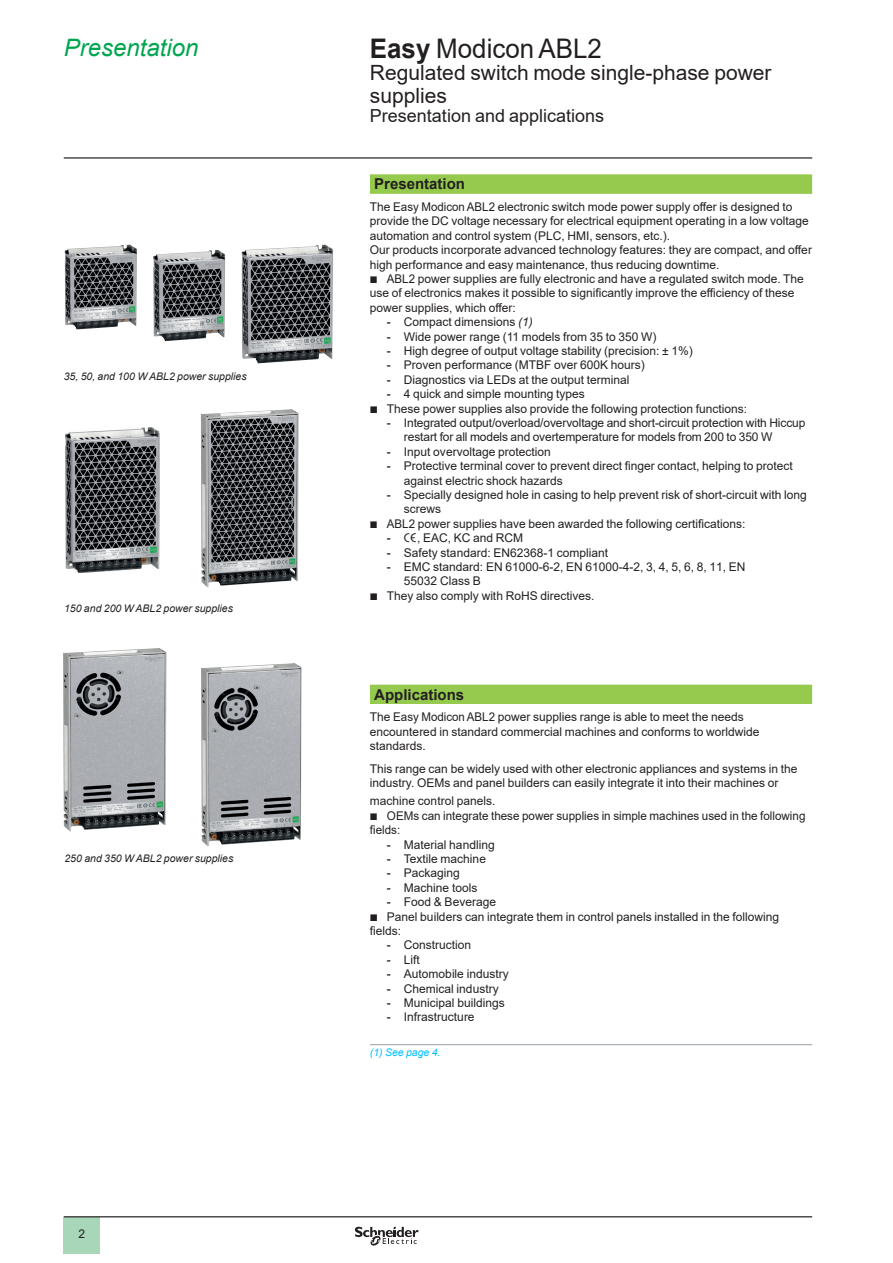
<style>
.page{position:relative;width:893px;height:1263px;background:#fff}
.page>*{position:absolute;margin:0;border:0;box-sizing:border-box;transform-origin:0 0}
._0_TitleLev1{font:27px "Arial";color:#231f20;scale:.96 1}
._0_Topic{font:italic 24px "Arial";color:#00a54f}
._0_TitleLev2{font:21px/22.5px "Arial";color:#231f20}
._0_TitleLev3{font:18px "Arial";color:#231f20}
._1_Section_2__10{font:700 15px "Arial";color:#231f20}
._1_Text__8{font:12px/14.4px "Arial";color:#231f20}
._1_Section_2__10-2{font:12px/14.4px "Arial";color:#231f20}
._1_Text__8-2{font:12px/14.4px "Arial";color:#231f20;scale:.96 1}
.t1{font:12px "Arial";color:#231f20}
._1_Legend___Nota__7{font:italic 10.5px "Arial";color:#231f20}
._1_Legend___Nota__7-2{font:italic 10.5px "Arial";color:#00bfff}
.s1{font-weight:700}
.s2{font-family:"Graph Schneider"}
.s3{font-family:"Arial Rounded MT Bold"}
.s4{font-style:italic}
</style>
<div class="page">
<hr style="left:64px;top:157px;width:748px;height:2px;background:#231f20">
<div style="left:64px;top:1217px;width:36px;height:37px;background:#a7d7b8"></div>
<hr style="left:64px;top:1216px;width:748px;height:1px;background:#231f20">
<svg style="left:355px;top:1226px;width:64px;height:20px"></svg>
<svg style="left:370px;top:174px;width:442px;height:530px"></svg>
<hr style="left:370px;top:1044px;width:442px;height:1px;background:#959ea4">
<img style="left:65px;top:245px;width:72px;height:84px">
<img style="left:153px;top:250px;width:72px;height:91px">
<img style="left:242px;top:245px;width:91px;height:118px">
<img style="left:66px;top:428px;width:93px;height:144px">
<img style="left:201px;top:409px;width:98px;height:178px">
<img style="left:201px;top:663px;width:101px;height:183px">
<img style="left:63px;top:648px;width:104px;height:183px">
<p class="_0_Topic" style="left:64px;top:32px;width:136px">Presentation</p>
<p class="_1_Legend___Nota__7" style="left:64px;top:369px;width:184px">35, 50, and 100 W ABL2 power supplies</p>
<p class="_1_Legend___Nota__7" style="left:64px;top:601px;width:170px">150 and 200 W ABL2 power supplies</p>
<p class="_1_Legend___Nota__7" style="left:64px;top:851px;width:170px">250 and 350 W ABL2 power supplies</p>
<p class="_1_Text__8" style="left:79px;top:1226px;width:8px">2</p>
<p class="_0_TitleLev1" style="left:370px;top:30px;width:243px"><span class="s1">Easy</span> Modicon ABL2</p>
<p class="_0_TitleLev2" style="left:370px;top:62px;width:403px">Regulated switch mode single-phase power supplies</p>
<p class="_0_TitleLev3" style="left:370px;top:104px;width:236px">Presentation and applications</p>
<p class="_1_Section_2__10" style="left:374px;top:173px;width:92px">Presentation</p>
<p class="_1_Text__8" style="left:370px;top:199px;width:440px">The Easy Modicon ABL2 electronic switch mode power supply offer is designed to provide the DC voltage necessary for electrical equipment operating in a low voltage automation and control system (PLC, HMI, sensors, etc.).</p>
<p class="_1_Text__8" style="left:370px;top:243px;width:443px">Our products incorporate advanced technology features: they are compact, and offer high performance and easy maintenance, thus reducing downtime.</p>
<p class="_1_Text__8-2" style="left:370px;top:271px;width:453px"><span class="s2">b</span> ABL2 power supplies are fully electronic and have a regulated switch mode. The use of electronics makes it possible to significantly improve the efficiency of these power supplies, which offer:</p>
<p class="_1_Text__8" style="left:387px;top:315px;width:147px"><span class="s3">-</span> Compact dimensions <span class="s4">(1)</span></p>
<p class="_1_Text__8" style="left:387px;top:329px;width:271px"><span class="s3">-</span> Wide power range (11 models from 35 to 350 W)</p>
<p class="_1_Text__8" style="left:387px;top:343px;width:307px"><span class="s3">-</span> High degree of output voltage stability (precision: ± 1%)</p>
<p class="_1_Text__8" style="left:387px;top:358px;width:259px"><span class="s3">-</span> Proven performance (MTBF over 600K hours)</p>
<p class="_1_Text__8" style="left:387px;top:372px;width:244px"><span class="s3">-</span> Diagnostics via LEDs at the output terminal</p>
<p class="_1_Text__8" style="left:387px;top:387px;width:199px"><span class="s3">-</span> 4 quick and simple mounting types</p>
<p class="_1_Text__8" style="left:370px;top:401px;width:379px"><span class="s2">b</span> These power supplies also provide the following protection functions:</p>
<p class="_1_Text__8" style="left:404px;top:415px;width:403px;text-indent:-17px"><span class="s3">-</span> Integrated output/overload/overvoltage and short-circuit protection with Hiccup restart for all models and overtemperature for models from 200 to 350 W</p>
<p class="_1_Text__8" style="left:387px;top:444px;width:165px"><span class="s3">-</span> Input overvoltage protection</p>
<p class="_1_Text__8" style="left:404px;top:459px;width:390px;text-indent:-17px"><span class="s3">-</span> Protective terminal cover to prevent direct finger contact, helping to protect against electric shock hazards</p>
<p class="_1_Text__8" style="left:404px;top:487px;width:404px;text-indent:-17px"><span class="s3">-</span> Specially designed hole in casing to help prevent risk of short-circuit with long screws</p>
<p class="_1_Text__8-2" style="left:370px;top:516px;width:393px"><span class="s2">b</span> ABL2 power supplies have been awarded the following certifications:</p>
<p class="t1" style="left:387px;top:530px;width:138px"><span class="s3">-</span> <span class="s2">e</span>, EAC, KC and RCM</p>
<p class="_1_Text__8" style="left:387px;top:545px;width:223px"><span class="s3">-</span> Safety standard: EN62368-1 compliant</p>
<p class="_1_Text__8" style="left:404px;top:559px;width:343px;text-indent:-17px"><span class="s3">-</span> EMC standard: EN 61000-6-2, EN 61000-4-2, 3, 4, 5, 6, 8, 11, EN<br>55032 Class B</p>
<p class="_1_Text__8" style="left:370px;top:588px;width:226px"><span class="s2">b</span> They also comply with RoHS directives.</p>
<p class="_1_Section_2__10" style="left:374px;top:684px;width:92px">Applications</p>
<p class="_1_Section_2__10-2" style="left:370px;top:710px;width:391px">The Easy Modicon ABL2 power supplies range is able to meet the needs encountered in standard commercial machines and conforms to worldwide standards.</p>
<p class="_1_Section_2__10-2" style="left:370px;top:761px;width:429px">This range can be widely used with other electronic appliances and systems in the industry. OEMs and panel builders can easily integrate it into their machines or</p>
<p class="_1_Section_2__10-2" style="left:370px;top:794px;width:127px">machine control panels.</p>
<p class="_1_Text__8" style="left:370px;top:808px;width:437px"><span class="s2">b</span> OEMs can integrate these power supplies in simple machines used in the following fields:</p>
<p class="_1_Text__8" style="left:387px;top:837px;width:109px"><span class="s3">-</span> Material handling</p>
<p class="_1_Text__8" style="left:387px;top:851px;width:101px"><span class="s3">-</span> Textile machine</p>
<p class="_1_Text__8" style="left:387px;top:866px;width:75px"><span class="s3">-</span> Packaging</p>
<p class="_1_Text__8" style="left:387px;top:880px;width:92px"><span class="s3">-</span> Machine tools</p>
<p class="_1_Text__8" style="left:387px;top:895px;width:111px"><span class="s3">-</span> Food &amp; Beverage</p>
<p class="_1_Text__8" style="left:370px;top:909px;width:411px"><span class="s2">b</span> Panel builders can integrate them in control panels installed in the following fields:</p>
<p class="_1_Text__8" style="left:387px;top:938px;width:86px"><span class="s3">-</span> Construction</p>
<p class="_1_Text__8" style="left:387px;top:952px;width:35px"><span class="s3">-</span> Lift</p>
<p class="_1_Text__8" style="left:387px;top:967px;width:123px"><span class="s3">-</span> Automobile industry</p>
<p class="_1_Text__8" style="left:387px;top:981px;width:113px"><span class="s3">-</span> Chemical industry</p>
<p class="_1_Text__8" style="left:387px;top:995px;width:119px"><span class="s3">-</span> Municipal buildings</p>
<p class="_1_Text__8" style="left:387px;top:1010px;width:89px"><span class="s3">-</span> Infrastructure</p>
<p class="_1_Legend___Nota__7-2" style="left:370px;top:1046px;width:72px">(1) See page 4.</p>
</div>
